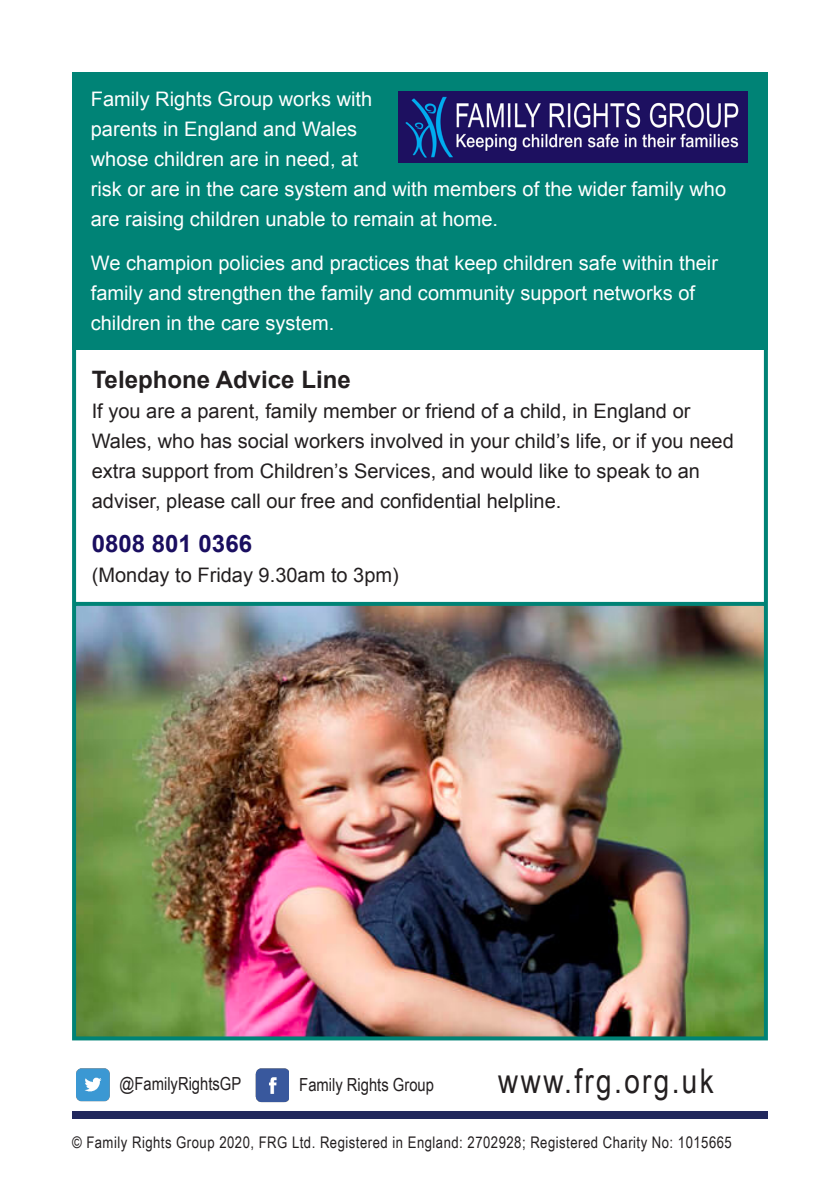
<style>
.page{position:relative;width:840px;height:1191px;background:#fff}
.page>*{position:absolute;margin:0;border:0;box-sizing:border-box;transform-origin:0 0}
.t1{font:34px "Arial Narrow";letter-spacing:.07em;color:#231f20}
.t2{font:700 24px "Arial";color:#231f20}
.t3{font:700 24px "Arial";color:#1a0e60}
.t4{font:20px/30px "Arial";color:#fff}
.t5{font:20px/30px "Arial";color:#231f20}
.t6{font:18px "Arial Narrow";color:#231f20}
.t7{font:16px "Arial Narrow";letter-spacing:.03em;color:#231f20}
</style>
<div class="page">
<div style="left:72px;top:72px;width:695px;height:278px;background:#008376"></div>
<div style="left:72px;top:1111px;width:695px;height:8px;background:#22285d"></div>
<img style="left:255px;top:1068px;width:34px;height:34px">
<img style="left:76px;top:1068px;width:33px;height:33px">
<img style="left:398px;top:91px;width:348px;height:72px">
<svg style="left:72px;top:350px;width:4px;height:252px"></svg>
<svg style="left:763px;top:350px;width:4px;height:252px"></svg>
<img style="left:77px;top:607px;width:685px;height:428px">
<div style="left:72px;top:602px;width:695px;height:438px;border:4px solid #008376"></div>
<p class="t4" style="left:91px;top:84px;width:636px">Family Rights Group works with<br>parents in England and Wales<br>whose children are in need, at<br>risk or are in the care system and with members of the wider family who are raising children unable to remain at home.</p>
<p class="t4" style="left:91px;top:248px;width:628px">We champion policies and practices that keep children safe within their family and strengthen the family and community support networks of children in the care system.</p>
<p class="t2" style="left:92px;top:363px;width:260px">Telephone Advice Line</p>
<p class="t5" style="left:92px;top:396px;width:643px">If you are a parent, family member or friend of a child, in England or Wales, who has social workers involved in your child’s life, or if you need extra support from Children’s Services, and would like to speak to an adviser, please call our free and confidential helpline.</p>
<p class="t3" style="left:92px;top:527px;width:162px">0808 801 0366</p>
<p class="t5" style="left:92px;top:560px;width:308px">(Monday to Friday 9.30am to 3pm)</p>
<p class="t6" style="left:119px;top:1070px;width:123px">@FamilyRightsGP</p>
<p class="t6" style="left:299px;top:1071px;width:136px">Family Rights Group</p>
<p class="t1" style="left:498px;top:1055px;width:217px">www.frg.org.uk</p>
<p class="t7" style="left:72px;top:1130px;width:661px">© Family Rights Group 2020, FRG Ltd. Registered in England: 2702928; Registered Charity No: 1015665</p>
</div>
